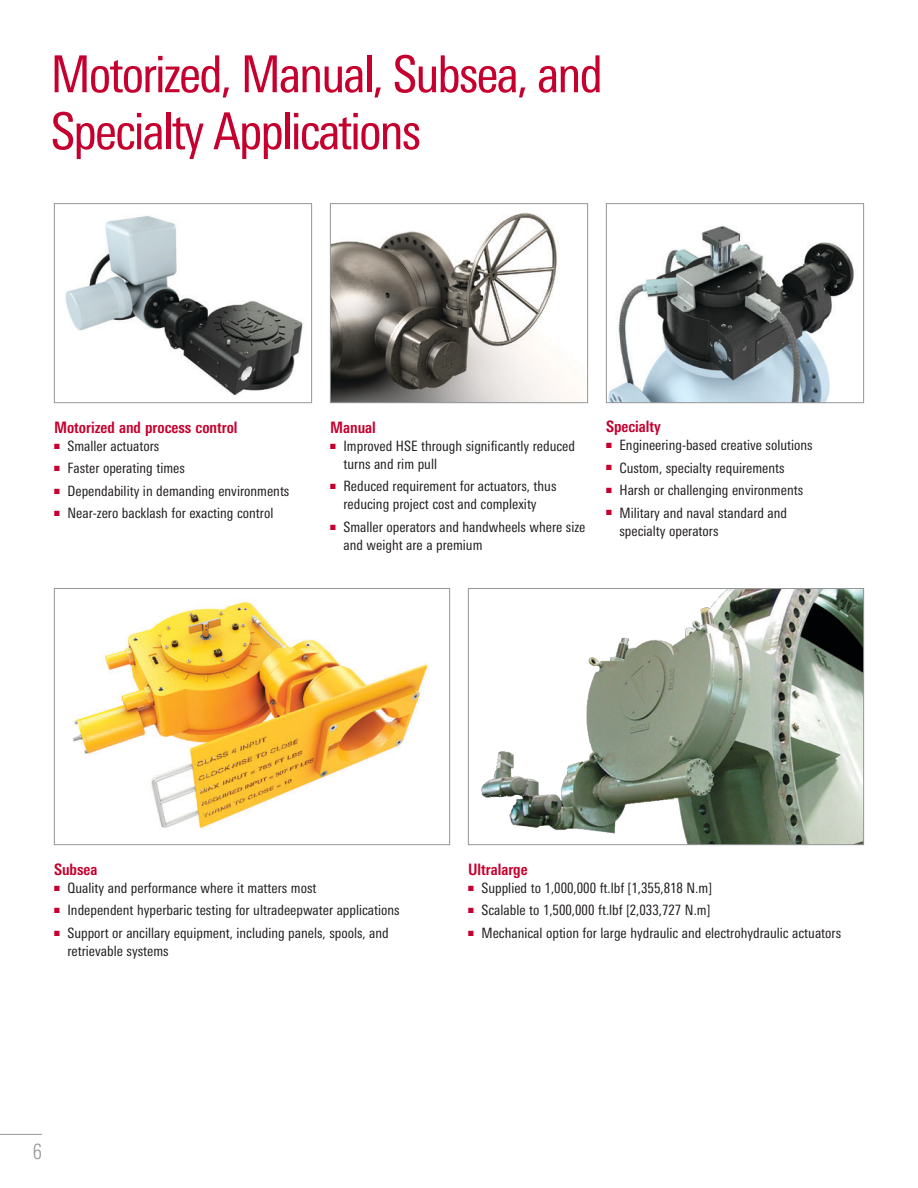
<style>
.page{position:relative;width:918px;height:1188px;background:#fff}
.page>*{position:absolute;margin:0;border:0;box-sizing:border-box;transform-origin:0 0}
.Head_Non-Branding{font:condensed 51px/57px "Univers Next Pro";letter-spacing:-.04em;color:#c5002e}
.t1{font:300 condensed 21px "Univers Next Pro";color:#949698}
.Body_Head{font:700 condensed 15.75px "Univers Next Pro";color:#c5002e}
.t2{font:condensed 14.25px/18px "Univers Next Pro";color:#231f20}
</style>
<div class="page">
<img style="left:65px;top:216px;width:238px;height:180px">
<div style="left:54px;top:203px;width:258px;height:200px;border:1px solid #949698"></div>
<img style="left:332px;top:212px;width:240px;height:189px">
<div style="left:330px;top:203px;width:258px;height:200px;border:1px solid #949698"></div>
<img style="left:608px;top:225px;width:246px;height:176px">
<div style="left:606px;top:203px;width:258px;height:200px;border:1px solid #949698"></div>
<img style="left:72px;top:602px;width:357px;height:227px">
<div style="left:54px;top:588px;width:396px;height:257px;border:1px solid #949698"></div>
<img style="left:481px;top:590px;width:381px;height:253px">
<div style="left:468px;top:588px;width:396px;height:257px;border:1px solid #949698"></div>
<hr style="left:0;top:1134px;width:42px;height:1px;background:#949698">
<p class="Head_Non-Branding" style="left:51px;top:45px;width:554px">Motorized, Manual, Subsea, and<br>Specialty Applications</p>
<p class="Body_Head" style="left:54px;top:418px;width:185px">Motorized and process control</p>
<p class="t2" style="left:54px;top:437px;width:107px"><sup>■</sup> Smaller actuators</p>
<p class="t2" style="left:54px;top:459px;width:132px"><sup>■</sup> Faster operating times</p>
<p class="t2" style="left:54px;top:482px;width:237px"><sup>■</sup> Dependability in demanding environments</p>
<p class="t2" style="left:54px;top:504px;width:221px"><sup>■</sup> Near-zero backlash for exacting control</p>
<p class="Body_Head" style="left:330px;top:418px;width:47px">Manual</p>
<p class="t2" style="left:344px;top:437px;width:233px;text-indent:-14px"><sup>■</sup> Improved HSE through significantly reduced turns and rim pull</p>
<p class="t2" style="left:330px;top:477px;width:228px;text-align:center"><sup>■</sup> Reduced requirement for actuators, thus reducing project cost and complexity</p>
<p class="t2" style="left:344px;top:518px;width:244px;text-indent:-14px"><sup>■</sup> Smaller operators and handwheels where size and weight are a premium</p>
<p class="Body_Head" style="left:606px;top:417px;width:56px">Specialty</p>
<p class="t2" style="left:606px;top:436px;width:208px"><sup>■</sup> Engineering-based creative solutions</p>
<p class="t2" style="left:606px;top:459px;width:180px"><sup>■</sup> Custom, specialty requirements</p>
<p class="t2" style="left:606px;top:481px;width:199px"><sup>■</sup> Harsh or challenging environments</p>
<p class="t2" style="left:620px;top:504px;width:169px;text-indent:-14px"><sup>■</sup> Military and naval standard and specialty operators</p>
<p class="Body_Head" style="left:54px;top:860px;width:45px">Subsea</p>
<p class="t2" style="left:54px;top:879px;width:264px"><sup>■</sup> Quality and performance where it matters most</p>
<p class="t2" style="left:54px;top:901px;width:347px"><sup>■</sup> Independent hyperbaric testing for ultradeepwater applications</p>
<p class="t2" style="left:68px;top:924px;width:323px;text-indent:-14px"><sup>■</sup> Support or ancillary equipment, including panels, spools, and retrievable systems</p>
<p class="Body_Head" style="left:468px;top:860px;width:61px">Ultralarge</p>
<p class="t2" style="left:468px;top:879px;width:245px"><sup>■</sup> Supplied to 1,000,000 ft.lbf [1,355,818 N.m]</p>
<p class="t2" style="left:468px;top:901px;width:244px"><sup>■</sup> Scalable to 1,500,000 ft.lbf [2,033,727 N.m]</p>
<p class="t2" style="left:468px;top:924px;width:375px"><sup>■</sup> Mechanical option for large hydraulic and electrohydraulic actuators</p>
<h2 class="t1" style="left:33px;top:1139px;width:11px">6</h2>
</div>
